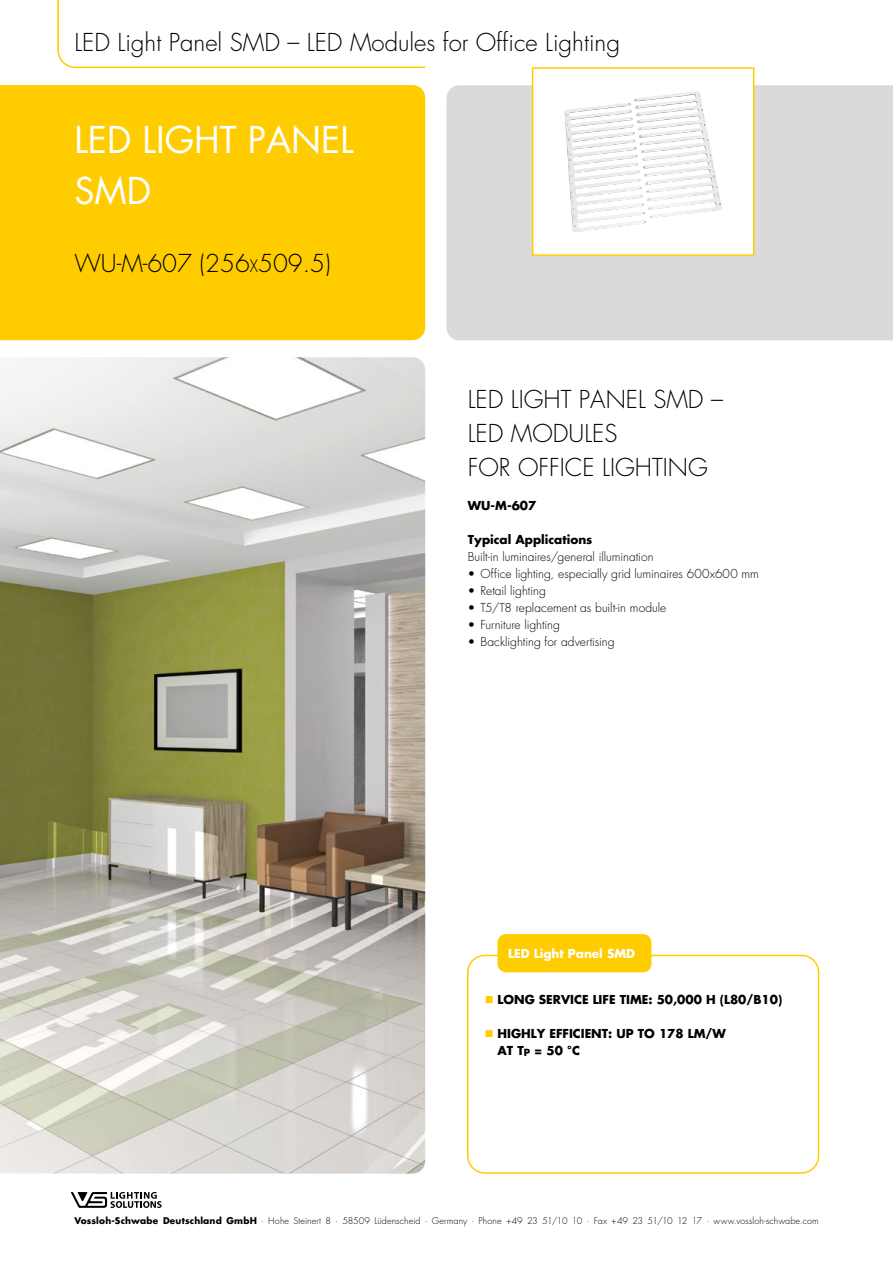
<style>
.page{position:relative;width:893px;height:1263px;background:#fff}
.page>*{position:absolute;margin:0;border:0;box-sizing:border-box;transform-origin:0 0}
.t1{font:36px/51px "Futura";color:#fff}
.t2{font:300 24px/34px "Futura";color:#000}
.t3{font:300 12px "Futura";color:#000}
.t4{font:700 12px/17px "Futura";color:#000}
.t5{font:700 12px "Futura";color:#fff}
.t6{font:300 9px "Futura";letter-spacing:.01em;color:#000}
.s1{font-size:16.8px}
.s2{font-weight:700}
</style>
<div class="page">
<div style="left:0;top:85px;width:425px;height:255px;background:#fc0"></div>
<div style="left:446px;top:85px;width:447px;height:255px;background:#dadada"></div>
<svg style="left:71px;top:1192px;width:91px;height:16px"></svg>
<div style="left:467px;top:955px;width:352px;height:219px;border:2px solid #fc0;border-radius:17px"></div>
<svg style="left:57px;top:0;width:369px;height:68px"></svg>
<div style="left:497px;top:934px;width:154px;height:38px;background:#fc0;border-radius:9px"></div>
<img style="left:0;top:357px;width:425px;height:817px">
<svg style="left:535px;top:85px;width:216px;height:168px"></svg>
<img style="left:633px;top:91px;width:65px;height:18px">
<div style="left:532px;top:67px;width:222px;height:189px;border:2px solid #fc0"></div>
<h2 class="t2" style="left:74px;top:26px;width:547px">LED Light Panel SMD – LED Modules for Office Lighting</h2>
<h1 class="t1" style="left:74px;top:115px;width:281px">LED LIGHT PANEL<br>SMD</h1>
<h2 class="t2" style="left:74px;top:247px;width:258px">WU-M-607 (256<span class="s1">x</span>509.5)</h2>
<h2 class="t2" style="left:468px;top:383px;width:257px">LED LIGHT PANEL SMD –<br>LED MODULES<br>FOR OFFICE LIGHTING</h2>
<p class="t4" style="left:468px;top:497px;width:70px">WU-M-607</p>
<p class="t4" style="left:468px;top:531px;width:126px">Typical Applications</p>
<p class="t3" style="left:468px;top:550px;width:187px">Built-in luminaires/general illumination</p>
<p class="t3" style="left:468px;top:567px;width:293px">• Office lighting, especially grid luminaires 600x600 mm</p>
<p class="t3" style="left:468px;top:584px;width:80px">• Retail lighting</p>
<p class="t3" style="left:468px;top:601px;width:200px">• T5/T8 replacement as built-in module</p>
<p class="t3" style="left:468px;top:618px;width:94px">• Furniture lighting</p>
<p class="t3" style="left:468px;top:635px;width:148px">• Backlighting for advertising</p>
<p class="t5" style="left:508px;top:945px;width:129px">LED Light Panel SMD</p>
<p class="t4" style="left:497px;top:990px;width:286px">LONG SERVICE LIFE TIME: 50,000 H (L80/B10)</p>
<p class="t4" style="left:497px;top:1024px;width:230px">HIGHLY EFFICIENT: UP TO 178 LM/W<br>AT T<sub>P</sub> = 50 °C</p>
<p class="t6" style="left:74px;top:1216px;width:746px"><span class="s2">Vossloh-Schwabe Deutschland GmbH</span> · Hohe Steinert 8 · 58509 Lüdenscheid · Germany · Phone +49 23 51/10 10 · Fax +49 23 51/10 12 17 · www.vossloh-schwabe.com</p>
</div>
